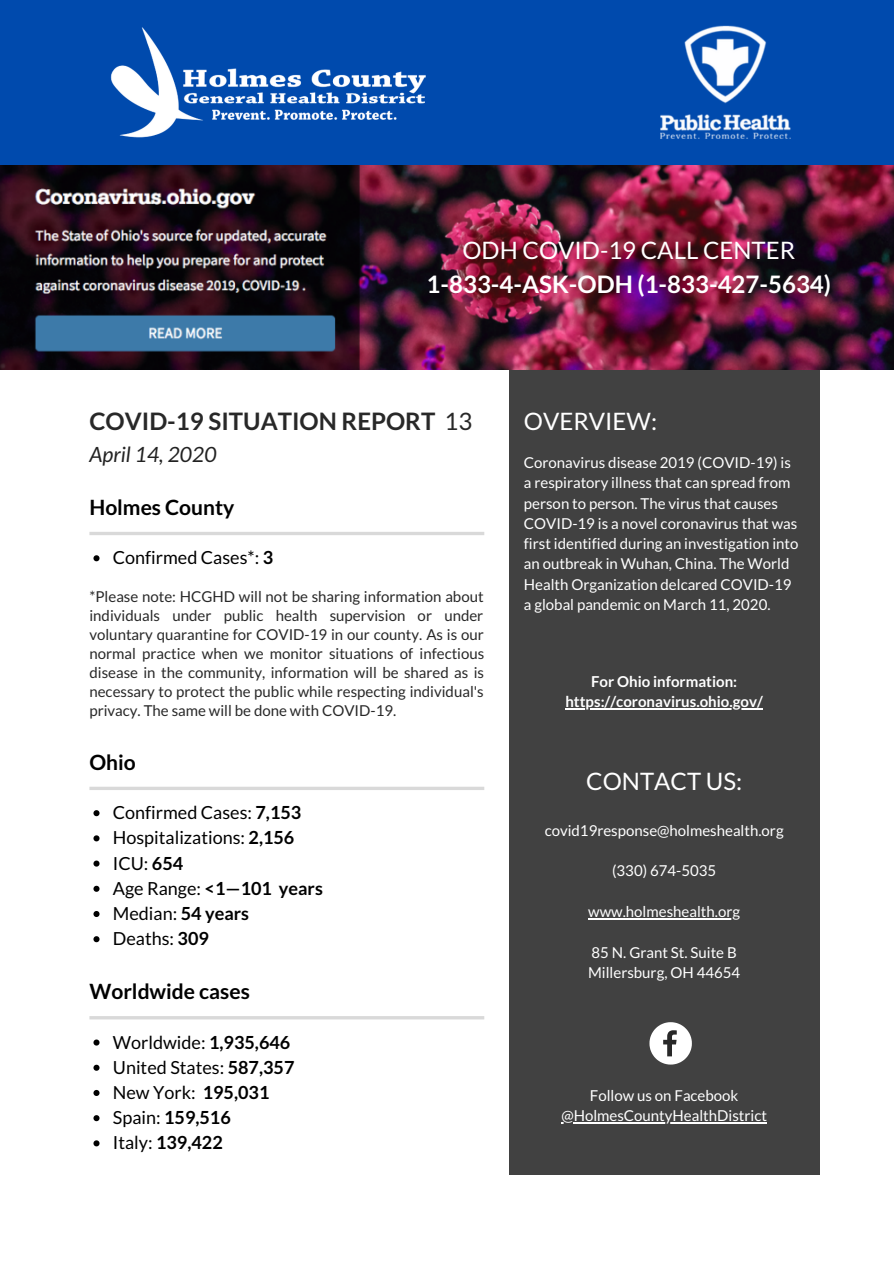
<style>
.page{position:relative;width:894px;height:1264px;background:#fff}
.page>*{position:absolute;margin:0;border:0;box-sizing:border-box;transform-origin:0 0}
.t1{font:24px "Lato";color:#fff}
.t2{font:700 24px "Lato";color:#fff}
.t3{font:700 24px "Lato";color:#282828}
.t4{font:700 21px "Lato";color:#000}
.t5{font:italic 21px "Lato";color:#222}
.t6{font:18px/25.2px "Lato";color:#000}
.t7{font:15px/20.2px "Lato";color:#fff}
.t8{font:15px/19.2px "Lato";color:#282828;text-align:justify}
.t9{font:700 15px/20.2px "Lato";color:#fff;text-align:center}
.s1{font-weight:400}
.s2{font-weight:700}
</style>
<div class="page">
<div style="left:509px;top:278px;width:310px;height:896px;background:#414141"></div>
<img style="left:0;top:0;width:893px;height:369px">
<svg style="left:649px;top:1022px;width:42px;height:42px"></svg>
<hr style="left:588px;top:918px;width:151px;height:1px;background:#fff">
<svg style="left:93px;top:810px;width:6px;height:6px"></svg>
<svg style="left:93px;top:835px;width:6px;height:6px"></svg>
<svg style="left:93px;top:860px;width:6px;height:6px"></svg>
<svg style="left:93px;top:885px;width:6px;height:6px"></svg>
<svg style="left:93px;top:911px;width:6px;height:6px"></svg>
<svg style="left:93px;top:936px;width:6px;height:6px"></svg>
<svg style="left:89px;top:532px;width:395px;height:3px"></svg>
<svg style="left:93px;top:555px;width:6px;height:6px"></svg>
<hr style="left:561px;top:1122px;width:205px;height:1px;background:#fff">
<hr style="left:565px;top:708px;width:197px;height:1px;background:#fff">
<svg style="left:89px;top:786px;width:395px;height:4px"></svg>
<svg style="left:89px;top:1016px;width:395px;height:3px"></svg>
<svg style="left:93px;top:1039px;width:6px;height:6px"></svg>
<svg style="left:93px;top:1064px;width:6px;height:6px"></svg>
<svg style="left:93px;top:1089px;width:6px;height:6px"></svg>
<svg style="left:93px;top:1115px;width:6px;height:6px"></svg>
<svg style="left:93px;top:1140px;width:6px;height:6px"></svg>
<h1 class="t1" style="left:462px;top:236px;width:334px">ODH COVID-19 CALL CENTER</h1>
<h1 class="t2" style="left:426px;top:269px;width:406px">1-833-4-ASK-ODH (1-833-427-5634)</h1>
<h1 class="t3" style="left:89px;top:406px;width:384px">COVID-19 SITUATION REPORT <span class="s1">13</span></h1>
<h1 class="t1" style="left:523px;top:406px;width:135px">OVERVIEW:</h1>
<h2 class="t5" style="left:89px;top:441px;width:129px">April 14, 2020</h2>
<p class="t7" style="left:523px;top:452px;width:276px">Coronavirus disease 2019 (COVID-19) is a respiratory illness that can spread from person to person. The virus that causes COVID-19 is a novel coronavirus that was first identified during an investigation into an outbreak in Wuhan, China. The World Health Organization delcared COVID-19 a global pandemic on March 11, 2020.</p>
<h2 class="t4" style="left:89px;top:494px;width:146px">Holmes County</h2>
<p class="t6" style="left:113px;top:544px;width:162px">Confirmed Cases*: <span class="s2">3</span></p>
<p class="t8" style="left:89px;top:586px;width:396px">*Please note: HCGHD will not be sharing information about individuals under public health supervision or under voluntary quarantine for COVID-19 in our county. As is our normal practice when we monitor situations of infectious disease in the community, information will be shared as is necessary to protect the public while respecting individual's privacy. The same will be done with COVID-19.</p>
<p class="t9" style="left:565px;top:671px;width:199px">For Ohio information: https://coronavirus.ohio.gov/</p>
<h2 class="t4" style="left:89px;top:749px;width:48px">Ohio</h2>
<p class="t6" style="left:113px;top:799px;width:211px">Confirmed Cases: <span class="s2">7,153<br></span>Hospitalizations: <span class="s2">2,156<br></span>ICU: <span class="s2">654<br></span>Age Range: <span class="s2">&lt;1—101 years<br></span>Median: <span class="s2">54 years<br></span>Deaths: <span class="s2">309</span></p>
<h2 class="t4" style="left:89px;top:978px;width:162px">Worldwide cases</h2>
<p class="t6" style="left:113px;top:1029px;width:183px">Worldwide: <span class="s2">1,935,646<br></span>United States: <span class="s2">587,357<br></span>New York: <span class="s2">195,031<br></span>Spain: <span class="s2">159,516<br></span>Italy: <span class="s2">139,422</span></p>
<h1 class="t1" style="left:586px;top:766px;width:157px">CONTACT US:</h1>
<p class="t7" style="left:544px;top:820px;width:240px">covid19response@holmeshealth.org</p>
<p class="t7" style="left:612px;top:860px;width:106px">(330) 674-5035</p>
<p class="t7" style="left:588px;top:901px;width:153px">www.holmeshealth.org</p>
<p class="t7" style="left:588px;top:941px;width:154px">85 N. Grant St. Suite B<br>Millersburg, OH 44654</p>
<p class="t7" style="left:561px;top:1085px;width:207px;text-align:center">Follow us on Facebook @HolmesCountyHealthDistrict</p>
</div>
